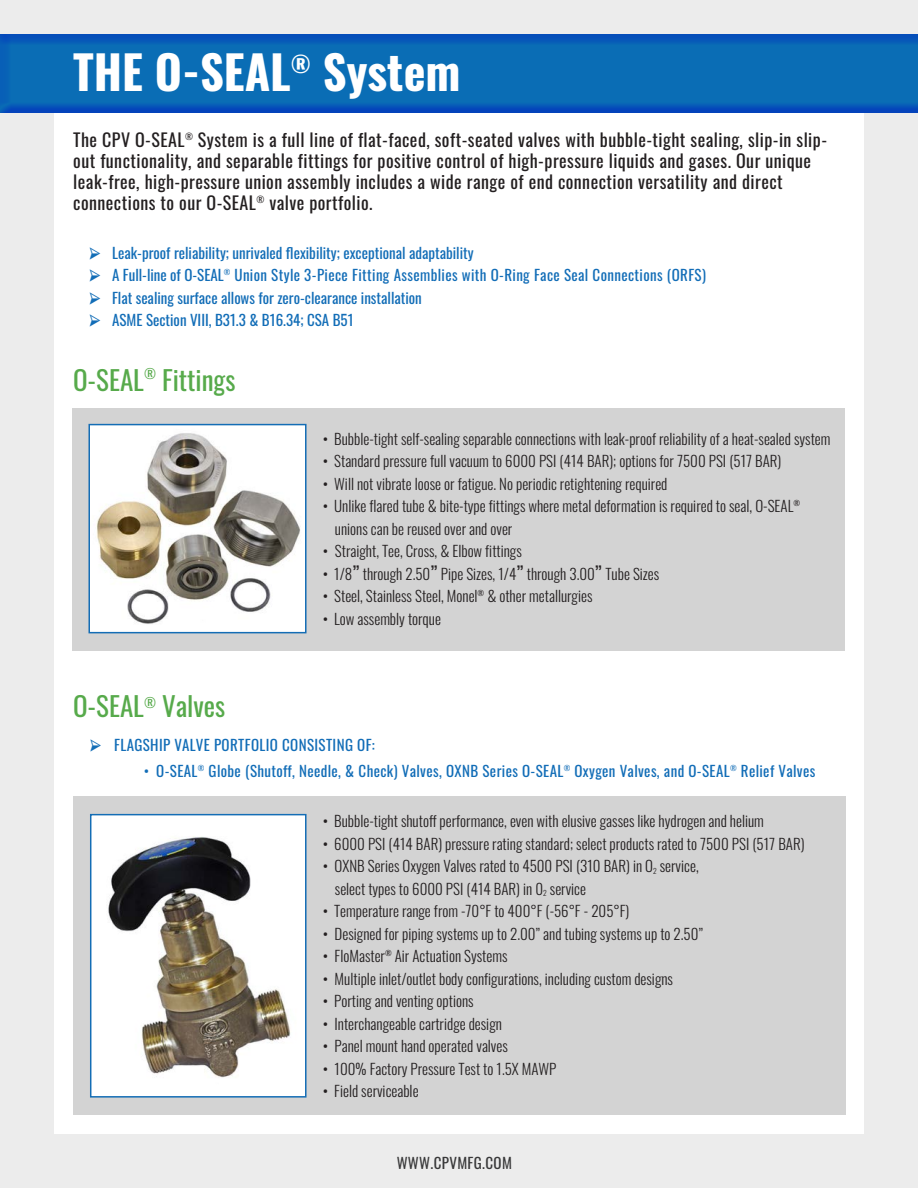
<style>
.page{position:relative;width:918px;height:1188px;background:#ececec}
.page>*{position:absolute;margin:0;border:0;box-sizing:border-box;transform-origin:0 0}
.t1{font:700 46.5px "Oswald";color:#fff}
.t2{font:27px "Oswald";color:#57aa4b}
.t3{font:18px/21px "Oswald";letter-spacing:.025em;color:#231f20}
.t4{font:300 15px/22.5px "Oswald";color:#231f20}
.t5{font:15px "Oswald";letter-spacing:.02em;color:#126db7}
.t6{font:15px "Oswald";color:#126db7}
.t7{font:15px "Oswald";letter-spacing:.025em;color:#383839}
.s1{font-family:"Minion Pro";font-size:21px}
.s2{font-weight:400}
.s3{font-weight:400;font-size:18px}
</style>
<div class="page">
<div style="left:54px;top:111px;width:810px;height:1023px;background:#fff"></div>
<div style="left:72px;top:408px;width:773px;height:243px;background:#d3d3d3"></div>
<div style="left:73px;top:797px;width:773px;height:318px;background:#d3d3d3"></div>
<img style="left:93px;top:817px;width:211px;height:278px">
<div style="left:90px;top:814px;width:217px;height:284px;border:2px solid #146db5"></div>
<div style="left:0;top:34px;width:918px;height:81px;background:#253f8e;opacity:.75"></div>
<img style="left:91px;top:427px;width:213px;height:203px">
<div style="left:88px;top:424px;width:219px;height:209px;border:2px solid #146db5"></div>
<p class="t1" style="left:73px;top:48px;width:389px">THE O-SEAL<sup>®</sup> System</p>
<p class="t3" style="left:73px;top:128px;width:755px">The CPV O-SEAL<sup>®</sup> System is a full line of flat-faced, soft-seated valves with bubble-tight sealing, slip-in slip&shy;out functionality, and separable fittings for positive control of high-pressure liquids and gases. Our unique leak-free, high-pressure union assembly includes a wide range of end connection versatility and direct</p>
<p class="t3" style="left:73px;top:191px;width:301px">connections to our O-SEAL<sup>®</sup> valve portfolio.</p>
<p class="t6" style="left:89px;top:239px;width:386px"><span class="s1">➢</span> Leak-proof reliability; unrivaled flexibility; exceptional adaptability</p>
<p class="t5" style="left:89px;top:262px;width:618px"><span class="s1">➢</span> A Full-line of O-SEAL<sup>®</sup> Union Style 3-Piece Fitting Assemblies with O-Ring Face Seal Connections (ORFS)</p>
<p class="t6" style="left:89px;top:284px;width:334px"><span class="s1">➢</span> Flat sealing surface allows for zero-clearance installation</p>
<p class="t6" style="left:89px;top:307px;width:266px"><span class="s1">➢</span> ASME Section VIII, B31.3 &amp; B16.34; CSA B51</p>
<p class="t2" style="left:73px;top:356px;width:164px">O-SEAL<sup>®</sup> Fittings</p>
<p class="t2" style="left:73px;top:682px;width:154px">O-SEAL<sup>®</sup> Valves</p>
<p class="t4" style="left:323px;top:426px;width:509px"><span class="s2">•</span> Bubble-tight self-sealing separable connections with leak-proof reliability of a heat-sealed system</p>
<p class="t4" style="left:323px;top:448px;width:460px"><span class="s2">•</span> Standard pressure full vacuum to 6000 PSI (414 BAR); options for 7500 PSI (517 BAR)</p>
<p class="t4" style="left:323px;top:471px;width:346px"><span class="s2">•</span> Will not vibrate loose or fatigue. No periodic retightening required</p>
<p class="t4" style="left:335px;top:493px;width:467px;text-indent:-12px"><span class="s2">•</span> Unlike flared tube &amp; bite-type fittings where metal deformation is required to seal, O-SEAL<sup>® </sup>unions can be reused over and over</p>
<p class="t4" style="left:323px;top:538px;width:201px"><span class="s2">•</span> Straight, Tee, Cross, &amp; Elbow fittings</p>
<p class="t4" style="left:323px;top:561px;width:338px"><span class="s2">•</span> 1/8<span class="s3">”</span> through 2.50<span class="s3">”</span> Pipe Sizes, 1/4<span class="s3">”</span> through 3.00<span class="s3">”</span> Tube Sizes</p>
<p class="t4" style="left:323px;top:583px;width:271px"><span class="s2">•</span> Steel, Stainless Steel, Monel<sup>®</sup> &amp; other metallurgies</p>
<p class="t4" style="left:323px;top:606px;width:120px"><span class="s2">•</span> Low assembly torque</p>
<p class="t5" style="left:90px;top:732px;width:286px"><span class="s1">➢</span> FLAGSHIP VALVE PORTFOLIO CONSISTING OF:</p>
<p class="t5" style="left:144px;top:757px;width:673px">• O-SEAL<sup>®</sup> Globe (Shutoff, Needle, &amp; Check) Valves, OXNB Series O-SEAL<sup>®</sup> Oxygen Valves, and O-SEAL<sup>®</sup> Relief Valves</p>
<p class="t4" style="left:323px;top:808px;width:443px"><span class="s2">•</span> Bubble-tight shutoff performance, even with elusive gasses like hydrogen and helium</p>
<p class="t4" style="left:323px;top:831px;width:483px"><span class="s2">•</span> 6000 PSI (414 BAR) pressure rating standard; select products rated to 7500 PSI (517 BAR)</p>
<p class="t4" style="left:323px;top:853px;width:378px"><span class="s2">•</span> OXNB Series Oxygen Valves rated to 4500 PSI (310 BAR) in O<sub>2</sub> service,</p>
<p class="t4" style="left:335px;top:876px;width:253px">select types to 6000 PSI (414 BAR) in 0<sub>2</sub> service</p>
<p class="t4" style="left:323px;top:898px;width:308px"><span class="s2">•</span> Temperature range from -70°F to 400°F (-56°F - 205°F)</p>
<p class="t4" style="left:323px;top:921px;width:382px"><span class="s2">•</span> Designed for piping systems up to 2.00” and tubing systems up to 2.50”</p>
<p class="t4" style="left:323px;top:943px;width:186px"><span class="s2">•</span> FloMaster<sup>®</sup> Air Actuation Systems</p>
<p class="t4" style="left:323px;top:966px;width:352px"><span class="s2">•</span> Multiple inlet/outlet body configurations, including custom designs</p>
<p class="t4" style="left:323px;top:988px;width:152px"><span class="s2">•</span> Porting and venting options</p>
<p class="t4" style="left:323px;top:1011px;width:181px"><span class="s2">•</span> Interchangeable cartridge design</p>
<p class="t4" style="left:323px;top:1033px;width:187px"><span class="s2">•</span> Panel mount hand operated valves</p>
<p class="t4" style="left:323px;top:1056px;width:235px"><span class="s2">•</span> 100% Factory Pressure Test to 1.5X MAWP</p>
<p class="t4" style="left:323px;top:1078px;width:97px"><span class="s2">•</span> Field serviceable</p>
<p class="t7" style="left:397px;top:1150px;width:117px">WWW.CPVMFG.COM</p>
</div>
